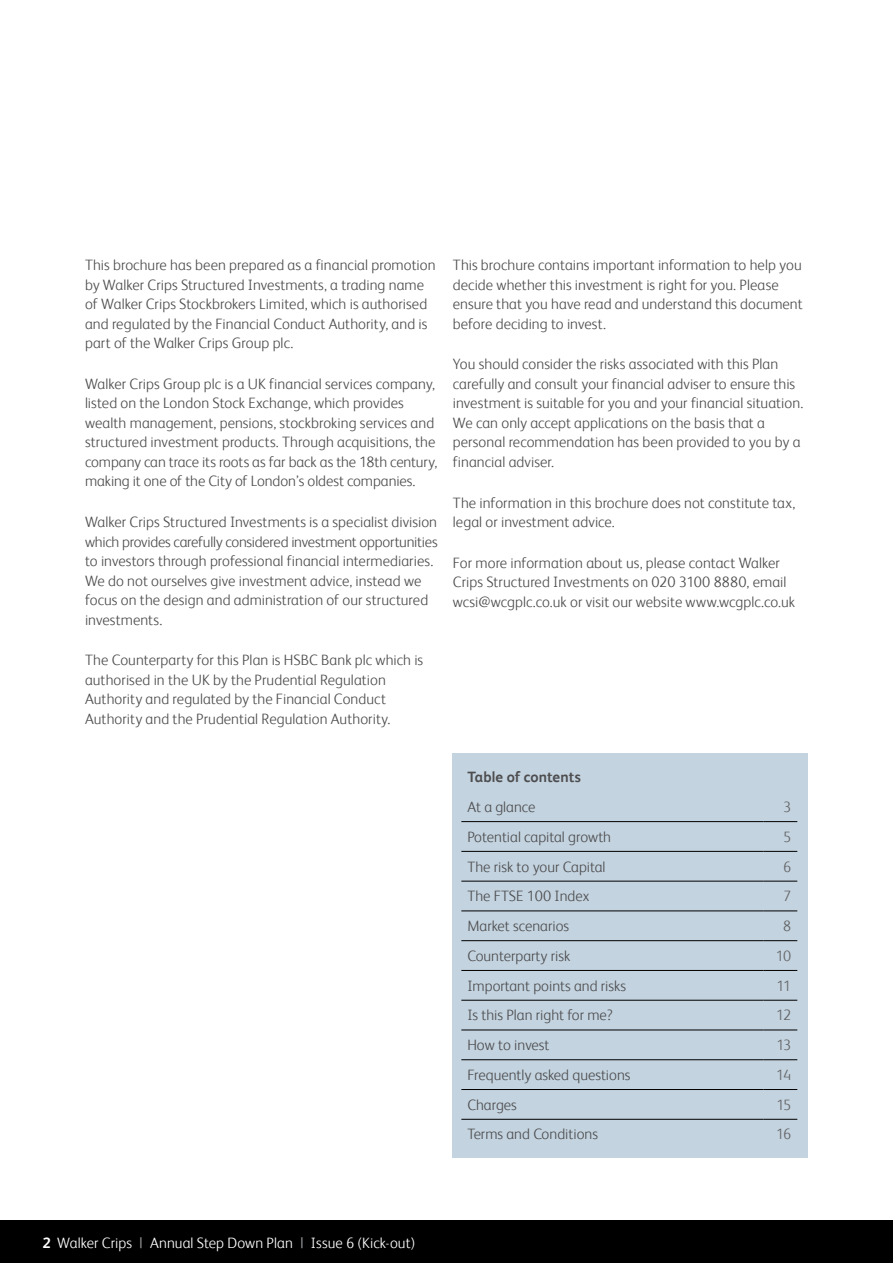
<style>
.page{position:relative;width:893px;height:1263px;background:#fff}
.page>*{position:absolute;margin:0;border:0;box-sizing:border-box;transform-origin:0 0}
.t1{font:300 15px/19.5px "FS Albert";letter-spacing:.005em;color:#4d4d4f}
.t2{font:300 15px "FS Albert";letter-spacing:.005em;color:#fff}
.t3{font:300 15px "FS Albert";letter-spacing:-.07em;color:#636466}
.t4{font:700 15px "FS Albert";letter-spacing:.005em;color:#4d4d4f}
.s1{font-weight:700}
.s2{font-weight:400;color:#939598}
</style>
<div class="page">
<div style="left:0;top:1220px;width:893px;height:43px;background:#000"></div>
<div style="left:453px;top:753px;width:355px;height:405px;background:#c3d3df"></div>
<hr style="left:763px;top:821px;width:34px;height:1px;background:#000">
<hr style="left:763px;top:851px;width:34px;height:1px;background:#000">
<hr style="left:763px;top:881px;width:34px;height:1px;background:#000">
<hr style="left:763px;top:911px;width:34px;height:1px;background:#000">
<hr style="left:763px;top:940px;width:34px;height:1px;background:#000">
<hr style="left:763px;top:970px;width:34px;height:1px;background:#000">
<hr style="left:763px;top:1000px;width:34px;height:1px;background:#000">
<hr style="left:763px;top:1030px;width:34px;height:1px;background:#000">
<hr style="left:763px;top:1059px;width:34px;height:1px;background:#000">
<hr style="left:763px;top:1089px;width:34px;height:1px;background:#000">
<hr style="left:763px;top:1119px;width:34px;height:1px;background:#000">
<hr style="left:461px;top:821px;width:302px;height:1px;background:#000">
<hr style="left:461px;top:851px;width:302px;height:1px;background:#000">
<hr style="left:461px;top:881px;width:302px;height:1px;background:#000">
<hr style="left:461px;top:911px;width:302px;height:1px;background:#000">
<hr style="left:461px;top:940px;width:302px;height:1px;background:#000">
<hr style="left:461px;top:970px;width:302px;height:1px;background:#000">
<hr style="left:461px;top:1000px;width:302px;height:1px;background:#000">
<hr style="left:461px;top:1030px;width:302px;height:1px;background:#000">
<hr style="left:461px;top:1059px;width:302px;height:1px;background:#000">
<hr style="left:461px;top:1089px;width:302px;height:1px;background:#000">
<hr style="left:461px;top:1119px;width:302px;height:1px;background:#000">
<p class="t1" style="left:85px;top:255px;width:352px">This brochure has been prepared as a financial promotion by Walker Crips Structured Investments, a trading name of Walker Crips Stockbrokers Limited, which is authorised and regulated by the Financial Conduct Authority, and is part of the Walker Crips Group plc.</p>
<p class="t1" style="left:85px;top:374px;width:354px">Walker Crips Group plc is a UK financial services company, listed on the London Stock Exchange, which provides wealth management, pensions, stockbroking services and structured investment products. Through acquisitions, the company can trace its roots as far back as the 18th century, making it one of the City of London’s oldest companies.</p>
<p class="t1" style="left:85px;top:512px;width:354px">Walker Crips Structured Investments is a specialist division which provides carefully considered investment opportunities to investors through professional financial intermediaries.<br>We do not ourselves give investment advice, instead we focus on the design and administration of our structured investments.</p>
<p class="t1" style="left:85px;top:650px;width:340px">The Counterparty for this Plan is HSBC Bank plc which is authorised in the UK by the Prudential Regulation Authority and regulated by the Financial Conduct Authority and the Prudential Regulation Authority.</p>
<p class="t1" style="left:453px;top:255px;width:351px">This brochure contains important information to help you decide whether this investment is right for you. Please ensure that you have read and understand this document before deciding to invest.</p>
<p class="t1" style="left:453px;top:354px;width:352px">You should consider the risks associated with this Plan carefully and consult your financial adviser to ensure this investment is suitable for you and your financial situation.<br>We can only accept applications on the basis that a personal recommendation has been provided to you by a financial adviser.</p>
<p class="t1" style="left:453px;top:493px;width:344px">The information in this brochure does not constitute tax, legal or investment advice.</p>
<p class="t1" style="left:453px;top:553px;width:344px">For more information about us, please contact Walker<br>Crips Structured Investments on 020 3100 8880, email wcsi@wcgplc.co.uk or visit our website www.wcgplc.co.uk</p>
<p class="t4" style="left:467px;top:768px;width:115px">Table of contents</p>
<p class="t1" style="left:467px;top:797px;width:70px">At a glance</p>
<p class="t3" style="left:783px;top:798px;width:10px">3</p>
<p class="t1" style="left:467px;top:827px;width:145px">Potential capital growth</p>
<p class="t3" style="left:783px;top:828px;width:10px">5</p>
<p class="t1" style="left:467px;top:856px;width:140px">The risk to your Capital</p>
<p class="t3" style="left:783px;top:858px;width:10px">6</p>
<p class="t1" style="left:467px;top:886px;width:123px">The FTSE 100 Index</p>
<p class="t3" style="left:783px;top:887px;width:10px">7</p>
<p class="t1" style="left:467px;top:916px;width:103px">Market scenarios</p>
<p class="t3" style="left:783px;top:917px;width:10px">8</p>
<p class="t1" style="left:467px;top:946px;width:104px">Counterparty risk</p>
<p class="t3" style="left:776px;top:947px;width:17px">10</p>
<p class="t1" style="left:467px;top:976px;width:160px">Important points and risks</p>
<p class="t3" style="left:776px;top:977px;width:16px">11</p>
<p class="t1" style="left:467px;top:1005px;width:147px">Is this Plan right for me?</p>
<p class="t3" style="left:776px;top:1007px;width:16px">12</p>
<p class="t1" style="left:467px;top:1035px;width:84px">How to invest</p>
<p class="t3" style="left:776px;top:1036px;width:16px">13</p>
<p class="t1" style="left:467px;top:1065px;width:165px">Frequently asked questions</p>
<p class="t3" style="left:776px;top:1066px;width:17px">14</p>
<p class="t1" style="left:467px;top:1095px;width:51px">Charges</p>
<p class="t3" style="left:776px;top:1096px;width:16px">15</p>
<p class="t1" style="left:467px;top:1124px;width:132px">Terms and Conditions</p>
<p class="t3" style="left:776px;top:1126px;width:17px">16</p>
<p class="t2" style="left:43px;top:1234px;width:374px"><span class="s1">2</span> Walker Crips <span class="s2">|</span> Annual Step Down Plan <span class="s2">|</span> Issue 6 (Kick-out)</p>
</div>
